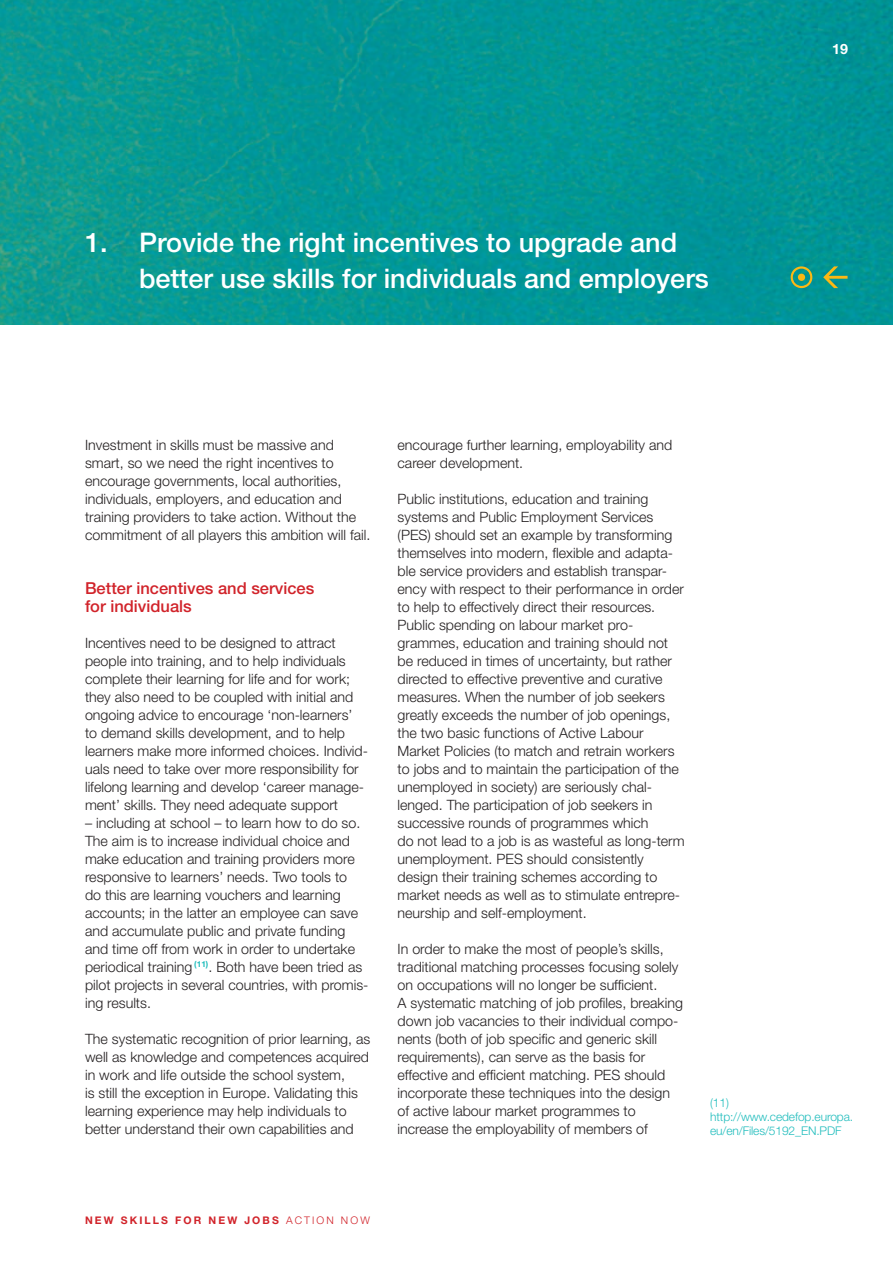
<style>
.page{position:relative;width:893px;height:1263px;background:#fff}
.page>*{position:absolute;margin:0;border:0;box-sizing:border-box;transform-origin:0 0}
.t1{font:500 27px/36px "Helvetica Neue LT Std";color:#fff}
.t2{font:500 16.5px/18px "Helvetica Neue LT Std";color:#d1232a}
.t3{font:300 14.25px/18px "Helvetica Neue LT Std";color:#231f20}
.t4{font:700 14.25px "Helvetica Neue LT Std";color:#fff}
.t5{font:300 12px/14.4px "Helvetica Neue LT Std";letter-spacing:-.01em;color:#21bdbd}
.t6{font:700 10.5px "Helvetica Neue LT Std";letter-spacing:.2em;color:#d1232a}
.s1{font-weight:300}
</style>
<div class="page">
<img style="left:0;top:0;width:893px;height:325px">
<svg style="left:823px;top:266px;width:24px;height:22px"></svg>
<svg style="left:791px;top:266px;width:21px;height:22px"></svg>
<h1 class="t1" style="left:139px;top:228px;width:571px;text-indent:-54px">1. Provide the right incentives to upgrade and better use skills for individuals and employers</h1>
<p class="t4" style="left:832px;top:44px;width:17px">19</p>
<p class="t3" style="left:85px;top:438px;width:287px">Investment in skills must be massive and smart, so we need the right incentives to encourage governments, local authorities, individuals, employers, and education and training providers to take action. Without the commitment of all players this ambition will fail.</p>
<p class="t2" style="left:85px;top:581px;width:231px">Better incentives and services for individuals</p>
<p class="t3" style="left:85px;top:636px;width:284px">Incentives need to be designed to attract people into training, and to help individuals complete their learning for life and for work; they also need to be coupled with initial and ongoing advice to encourage ‘non-learners’ to demand skills development, and to help learners make more informed choices. Individ&shy;uals need to take over more responsibility for lifelong learning and develop ‘career manage&shy;ment’ skills. They need adequate support</p>
<p class="t3" style="left:85px;top:816px;width:285px">– including at school – to learn how to do so.<br>The aim is to increase individual choice and make education and training providers more responsive to learners’ needs. Two tools to<br>do this are learning vouchers and learning accounts; in the latter an employee can save and accumulate public and private funding and time off from work in order to undertake periodical training <sup>(11)</sup>. Both have been tried as pilot projects in several countries, with promis&shy;ing results.</p>
<p class="t3" style="left:85px;top:1032px;width:287px">The systematic recognition of prior learning, as well as knowledge and competences acquired in work and life outside the school system,<br>is still the exception in Europe. Validating this learning experience may help individuals to better understand their own capabilities and</p>
<p class="t3" style="left:398px;top:438px;width:276px">encourage further learning, employability and career development.</p>
<p class="t3" style="left:398px;top:492px;width:289px">Public institutions, education and training systems and Public Employment Services (PES) should set an example by transforming themselves into modern, flexible and adapta&shy;ble service providers and establish transpar&shy;ency with respect to their performance in order to help to effectively direct their resources.<br>Public spending on labour market pro&shy;grammes, education and training should not be reduced in times of uncertainty, but rather directed to effective preventive and curative measures. When the number of job seekers greatly exceeds the number of job openings, the two basic functions of Active Labour Market Policies (to match and retrain workers to jobs and to maintain the participation of the unemployed in society) are seriously chal&shy;lenged. The participation of job seekers in successive rounds of programmes which<br>do not lead to a job is as wasteful as long-term unemployment. PES should consistently design their training schemes according to market needs as well as to stimulate entrepre&shy;neurship and self-employment.</p>
<p class="t3" style="left:398px;top:942px;width:287px">In order to make the most of people’s skills, traditional matching processes focusing solely on occupations will no longer be sufficient.<br>A systematic matching of job profiles, breaking down job vacancies to their individual compo&shy;nents (both of job specific and generic skill requirements), can serve as the basis for effective and efficient matching. PES should incorporate these techniques into the design of active labour market programmes to increase the employability of members of</p>
<p class="t5" style="left:710px;top:1096px;width:145px">(11) http://www.cedefop.europa. eu/en/Files/5192_EN.PDF</p>
<p class="t6" style="left:85px;top:1217px;width:286px">NEW SKILLS FOR NEW JOBS <span class="s1">ACTION NOW</span></p>
</div>
